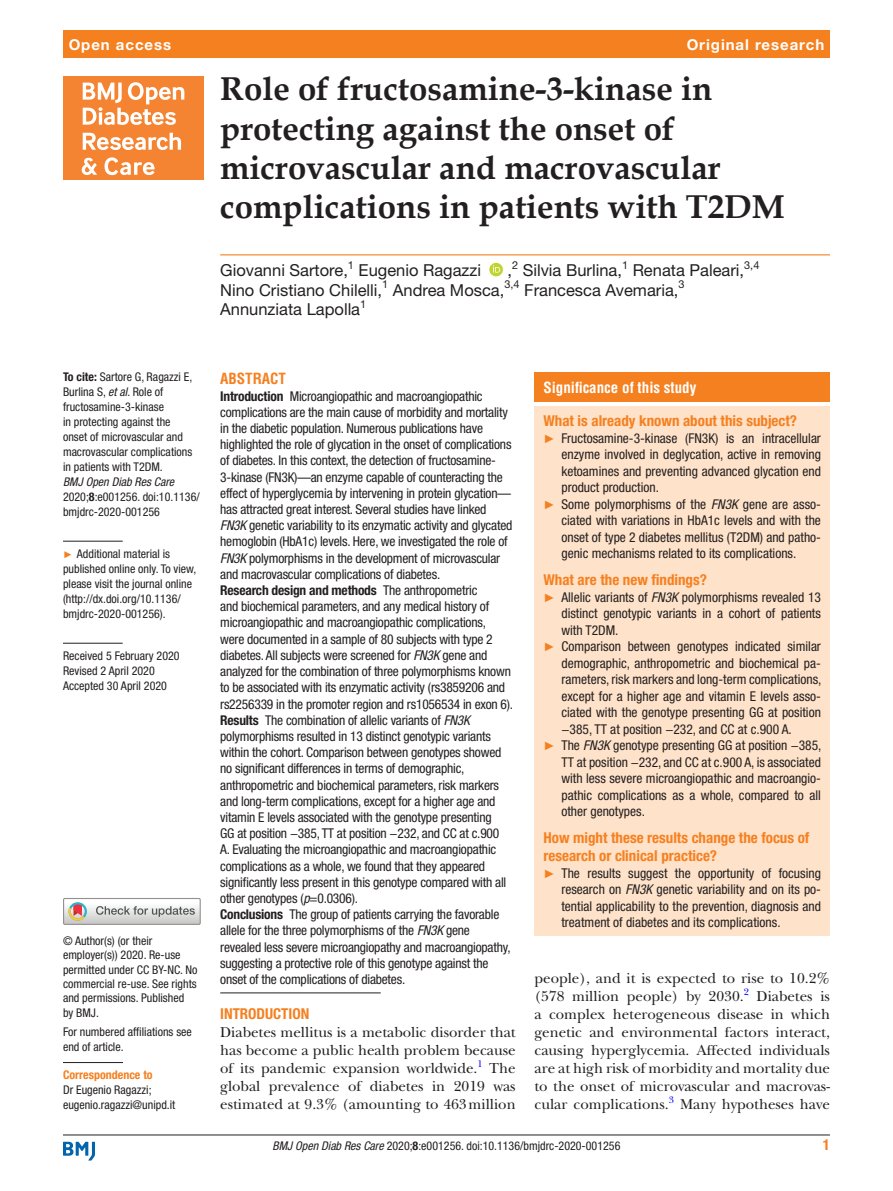
<style>
.page{position:relative;width:893px;height:1191px;background:#fff}
.page>*{position:absolute;margin:0;border:0;box-sizing:border-box;transform-origin:0 0}
.t1{font:700 33px/39px "Book Antiqua";color:#231f20}
.t2{font:16.5px/19.5px "Helvetica Neue LT Std";color:#231f20}
.t3{font:15px/18px "New Baskerville";color:#231f20;text-align:justify}
.t4{font:700 condensed 15px/18px "Helvetica Neue LT Std";color:#f58020}
.t5{font:700 15px "Helvetica Neue LT Std";letter-spacing:.065em;color:#fff}
.t6{font:700 condensed 15px "Helvetica";color:#fff}
.t7{font:700 condensed 15px "Helvetica";color:#f58020}
.t8{font:condensed 13.5px/16.2px "Helvetica Neue LT Std";letter-spacing:-.015em;color:#231f20}
.t9{font:condensed 12px/15px "Helvetica Neue LT Std";color:#231f20}
.t10{font:700 condensed 12px "Helvetica Neue LT Std";color:#f58020}
.t11{font:10.95px "Helvetica Neue LT Std";color:#231f20}
.t12{font:9.9px "New Baskerville";color:#00f}
.s1{font-weight:700}
.s2{font-style:italic}
.s3{font-family:"Arial";font-stretch:normal;font-size:9.75px;color:#f58020}
.s4{font-family:"Arial";font-stretch:normal;font-size:12px;color:#f58020}
</style>
<div class="page">
<hr style="left:63px;top:1134px;width:767px;height:1px;background:#231f20">
<svg style="left:63px;top:1141px;width:32px;height:19px"></svg>
<div style="left:63px;top:31px;width:767px;height:27px;background:#f58020"></div>
<hr style="left:220px;top:254px;width:610px;height:1px;background:#f58020">
<svg style="left:489px;top:263px;width:14px;height:13px"></svg>
<hr style="left:63px;top:1062px;width:60px;height:1px;background:#231f20">
<hr style="left:63px;top:541px;width:60px;height:1px;background:#231f20">
<hr style="left:63px;top:643px;width:60px;height:1px;background:#231f20">
<div style="left:63px;top:898px;width:138px;height:27px;border:1px solid #969090"></div>
<svg style="left:64px;top:898px;width:136px;height:26px"></svg>
<div style="left:63px;top:76px;width:140px;height:104px;background:#f58432"></div>
<svg style="left:83px;top:82px;width:101px;height:43px"></svg>
<svg style="left:83px;top:133px;width:98px;height:17px"></svg>
<svg style="left:82px;top:158px;width:15px;height:17px"></svg>
<svg style="left:105px;top:157px;width:50px;height:18px"></svg>
<hr style="left:220px;top:992px;width:161px;height:1px;background:#231f20">
<div style="left:534px;top:372px;width:296px;height:30px;background:#f58020"></div>
<div style="left:534px;top:406px;width:296px;height:530px;background:#fee2c9"></div>
<p class="t5" style="left:69px;top:35px;width:104px">Open access</p>
<p class="t5" style="left:687px;top:35px;width:139px">Original research</p>
<h1 class="t1" style="left:220px;top:70px;width:566px">Role of fructosamine-3-kinase in protecting against the onset of microvascular and macrovascular complications in patients with T2DM</h1>
<p class="t2" style="left:220px;top:260px;width:262px">Giovanni Sartore,<sup>1</sup> Eugenio Ragazzi</p>
<p class="t2" style="left:220px;top:260px;width:541px;text-indent:287px">,<sup>2</sup> Silvia Burlina,<sup>1</sup> Renata Paleari,<sup>3,4<br></sup>Nino Cristiano Chilelli,<sup>1</sup> Andrea Mosca,<sup>3,4</sup> Francesca Avemaria,<sup>3<br></sup>Annunziata Lapolla</p>
<p class="t11" style="left:360px;top:297px;width:8px">1</p>
<p class="t9" style="left:63px;top:369px;width:131px"><span class="s1">To cite:</span> Sartore G, Ragazzi E,<br>Burlina S, <span class="s2">et al</span>. Role of fructosamine-3-kinase<br>in protecting against the onset of microvascular and macrovascular complications in patients with T2DM.</p>
<p class="t9" style="left:63px;top:474px;width:138px"><span class="s2">BMJ Open Diab Res Care<br></span>2020;<span class="s1">8</span>:e001256. doi:10.1136/ bmjdrc-2020-001256</p>
<p class="t9" style="left:63px;top:546px;width:135px"><span class="s3">►</span> Additional material is published online only. To view, please visit the journal online (http://dx.doi.org/10.1136/ bmjdrc-2020-001256).</p>
<p class="t9" style="left:63px;top:648px;width:118px">Received 5 February 2020<br>Revised 2 April 2020<br>Accepted 30 April 2020</p>
<p class="t9" style="left:63px;top:933px;width:136px;line-height:14.4px">© Author(s) (or their employer(s)) 2020. Re-use permitted under CC BY-NC. No commercial re-use. See rights and permissions. Published by BMJ.</p>
<p class="t9" style="left:63px;top:1024px;width:130px">For numbered affiliations see end of article.</p>
<p class="t10" style="left:63px;top:1067px;width:91px">Correspondence to</p>
<p class="t9" style="left:63px;top:1082px;width:114px">Dr Eugenio Ragazzi; eugenio.ragazzi@unipd.it</p>
<p class="t7" style="left:220px;top:369px;width:67px">Abstract</p>
<p class="t8" style="left:220px;top:388px;width:294px"><span class="s1">Introduction</span> Microangiopathic and macroangiopathic complications are the main cause of morbidity and mortality in the diabetic population. Numerous publications have highlighted the role of glycation in the onset of complications of diabetes. In this context, the detection of fructosamine-3-kinase (FN3K)—an enzyme capable of counteracting the effect of hyperglycemia by intervening in protein glycation— has attracted great interest. Several studies have linked <span class="s2">FN3K</span> genetic variability to its enzymatic activity and glycated hemoglobin (HbA1c) levels. Here, we investigated the role of <span class="s2">FN3K</span> polymorphisms in the development of microvascular and macrovascular complications of diabetes.<br><span class="s1">Research design and methods</span> The anthropometric<br>and biochemical parameters, and any medical history of microangiopathic and macroangiopathic complications, were documented in a sample of 80 subjects with type 2 diabetes. All subjects were screened for <span class="s2">FN3K</span> gene and analyzed for the combination of three polymorphisms known to be associated with its enzymatic activity (rs3859206 and rs2256339 in the promoter region and rs1056534 in exon 6).<br><span class="s1">Results</span> The combination of allelic variants of <span class="s2">FN3K </span>polymorphisms resulted in 13 distinct genotypic variants within the cohort. Comparison between genotypes showed no significant differences in terms of demographic, anthropometric and biochemical parameters, risk markers and long-term complications, except for a higher age and vitamin E levels associated with the genotype presenting<br>GG at position −385, TT at position −232, and CC at c.900<br>A. Evaluating the microangiopathic and macroangiopathic complications as a whole, we found that they appeared significantly less present in this genotype compared with all other genotypes (<span class="s2">p</span>=0.0306).<br><span class="s1">Conclusions</span> The group of patients carrying the favorable allele for the three polymorphisms of the <span class="s2">FN3K</span> gene revealed less severe microangiopathy and macroangiopathy, suggesting a protective role of this genotype against the onset of the complications of diabetes.</p>
<p class="t4" style="left:220px;top:1004px;width:91px">Introduction</p>
<p class="t3" style="left:220px;top:1023px;width:297px">Diabetes mellitus is a metabolic disorder that has become a public health problem because of its pandemic expansion worldwide.</p>
<p class="t12" style="left:477px;top:1057px;width:7px">1</p>
<p class="t3" style="left:220px;top:1059px;width:297px;text-indent:269px">The global prevalence of diabetes in 2019 was estimated at 9.3% (amounting to 463million</p>
<p class="t6" style="left:543px;top:378px;width:154px">Significance of this study</p>
<p class="t4" style="left:543px;top:412px;width:255px">What is already known about this subject?</p>
<p class="t8" style="left:543px;top:430px;width:279px"><span class="s4">►</span> Fructosamine-3-kinase (FN3K) is an intracellular</p>
<p class="t8" style="left:561px;top:446px;width:261px">enzyme involved in deglycation, active in removing</p>
<p class="t8" style="left:561px;top:463px;width:261px">ketoamines and preventing advanced glycation end</p>
<p class="t8" style="left:561px;top:479px;width:99px">product production.</p>
<p class="t8" style="left:543px;top:496px;width:279px"><span class="s4">►</span> Some polymorphisms of the <span class="s2">FN3K</span> gene are asso-</p>
<p class="t8" style="left:561px;top:512px;width:261px">ciated with variations in HbA1c levels and with the</p>
<p class="t8" style="left:561px;top:529px;width:261px">onset of type 2 diabetes mellitus (T2DM) and patho-</p>
<p class="t8" style="left:561px;top:545px;width:236px">genic mechanisms related to its complications.</p>
<p class="t4" style="left:543px;top:571px;width:165px">What are the new findings?</p>
<p class="t8" style="left:543px;top:589px;width:279px"><span class="s4">►</span> Allelic variants of <span class="s2">FN3K</span> polymorphisms revealed 13</p>
<p class="t8" style="left:561px;top:605px;width:261px">distinct genotypic variants in a cohort of patients</p>
<p class="t8" style="left:561px;top:622px;width:58px">with T2DM.</p>
<p class="t8" style="left:543px;top:638px;width:279px"><span class="s4">►</span> Comparison between genotypes indicated similar</p>
<p class="t8" style="left:561px;top:655px;width:261px">demographic, anthropometric and biochemical pa-</p>
<p class="t8" style="left:561px;top:671px;width:261px">rameters, risk markers and long-term complications,</p>
<p class="t8" style="left:561px;top:688px;width:261px">except for a higher age and vitamin E levels asso-</p>
<p class="t8" style="left:561px;top:704px;width:261px">ciated with the genotype presenting GG at position</p>
<p class="t8" style="left:561px;top:721px;width:232px">−385, TT at position −232, and CC at c.900 A.</p>
<p class="t8" style="left:543px;top:737px;width:279px"><span class="s4">►</span> The <span class="s2">FN3K</span> genotype presenting GG at position −385,</p>
<p class="t8" style="left:561px;top:754px;width:261px">TT at position −232, and CC at c.900 A, is associated</p>
<p class="t8" style="left:561px;top:770px;width:261px">with less severe microangiopathic and macroangio-</p>
<p class="t8" style="left:561px;top:787px;width:261px">pathic complications as a whole, compared to all</p>
<p class="t8" style="left:561px;top:803px;width:85px">other genotypes.</p>
<p class="t4" style="left:543px;top:829px;width:267px">How might these results change the focus of research or clinical practice?</p>
<p class="t8" style="left:561px;top:864px;width:261px;text-align:justify;text-indent:-18px"><span class="s4">►</span> The results suggest the opportunity of focusing research on <span class="s2">FN3K</span> genetic variability and on its po&shy;tential applicability to the prevention, diagnosis and treatment of diabetes and its complications.</p>
<p class="t3" style="left:534px;top:969px;width:297px">people), and it is expected to rise to 10.2% (578 million people) by 2030.</p>
<p class="t12" style="left:744px;top:985px;width:7px">2</p>
<p class="t3" style="left:534px;top:987px;width:297px;text-indent:222px">Diabetes is a complex heterogeneous disease in which genetic and environmental factors interact, causing hyperglycemia. Affected individuals are at high risk of morbidity and mortality due to the onset of microvascular and macrovas&shy;cular complications.</p>
<p class="t12" style="left:669px;top:1093px;width:7px">3</p>
<p class="t3" style="left:680px;top:1095px;width:151px">Many hypotheses have</p>
<p class="t9" style="left:273px;top:1137px;width:349px"><span class="s2">BMJ Open Diab Res Care</span> 2020;<span class="s1">8</span>:e001256. doi:10.1136/bmjdrc-2020-001256</p>
<p class="t4" style="left:823px;top:1135px;width:9px">1</p>
</div>
